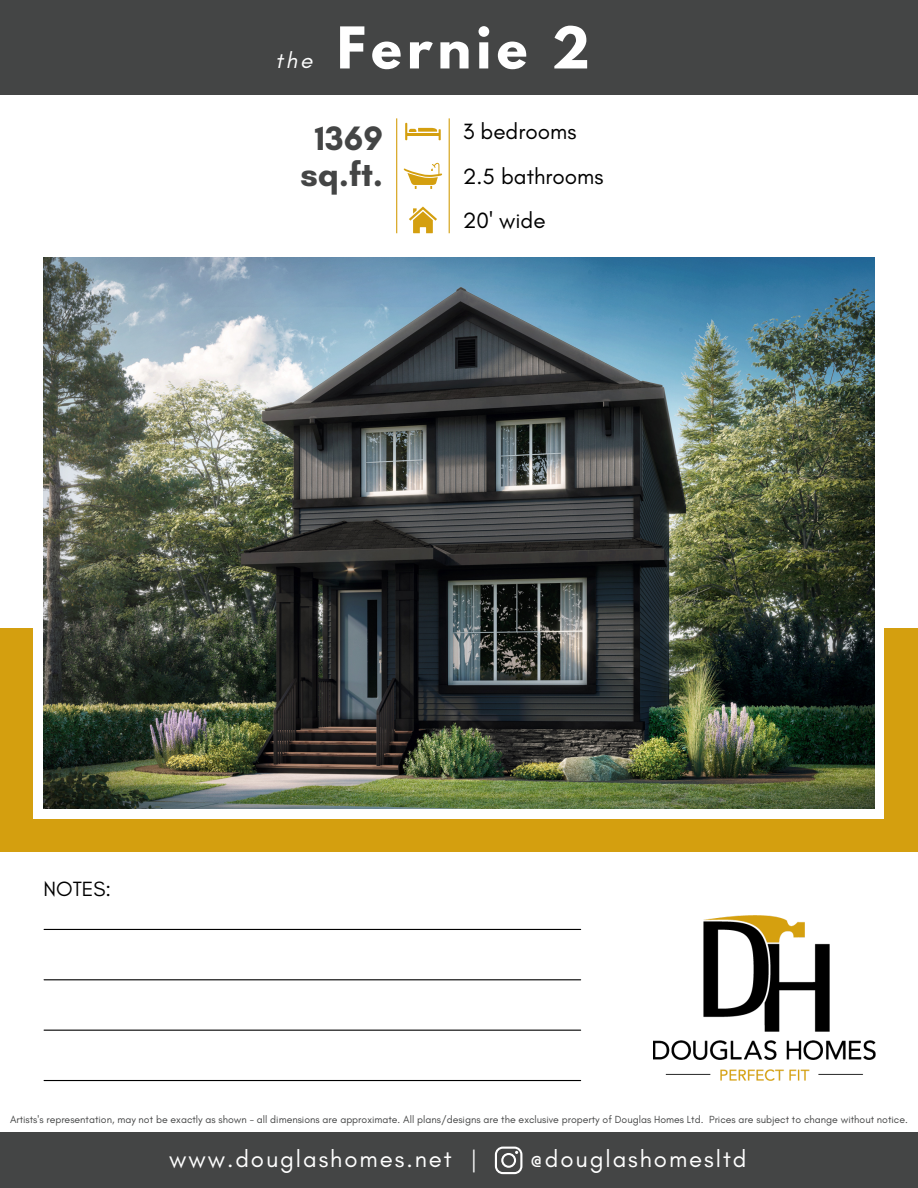
<style>
.page{position:relative;width:918px;height:1188px;background:#fff}
.page>*{position:absolute;margin:0;border:0;box-sizing:border-box;transform-origin:0 0}
.t1{font:700 51px "League Spartan";letter-spacing:.1em;color:#fff}
.t2{font:700 34.5px/36px "Glacial Indifference";color:#444545;text-align:center}
.t3{font:24px "Glacial Indifference";letter-spacing:.08em;color:#fff}
.t4{font:22.5px "Glacial Indifference";color:#000}
.t5{font:italic 22.5px "Glacial Indifference";color:#fff}
.t6{font:21px "Glacial Indifference";color:#000}
.t7{font:10.5px "Glacial Indifference";color:#444545}
</style>
<div class="page">
<div style="left:0;top:628px;width:918px;height:224px;background:#d49f0f"></div>
<div style="left:33px;top:344px;width:851px;height:475px;background:#fff"></div>
<img style="left:44px;top:257px;width:831px;height:552px">
<hr style="left:44px;top:929px;width:537px;height:1px;background:#000">
<hr style="left:44px;top:979px;width:537px;height:1px;background:#000">
<hr style="left:44px;top:1030px;width:537px;height:1px;background:#000">
<hr style="left:44px;top:1080px;width:537px;height:1px;background:#000">
<img style="left:653px;top:916px;width:222px;height:165px">
<div style="left:0;top:0;width:918px;height:94px;background:#444545"></div>
<div style="left:0;top:1133px;width:918px;height:55px;background:#444545"></div>
<svg style="left:495px;top:1147px;width:27px;height:27px"></svg>
<svg style="left:405px;top:123px;width:36px;height:17px"></svg>
<hr style="left:396px;top:118px;width:1px;height:115px;background:#d49f0f">
<svg style="left:409px;top:207px;width:28px;height:26px"></svg>
<svg style="left:404px;top:163px;width:38px;height:26px"></svg>
<hr style="left:449px;top:118px;width:1px;height:115px;background:#d49f0f">
<h4 class="t5" style="left:275px;top:47px;width:38px">the</h4>
<h3 class="t1" style="left:337px;top:23px;width:254px">Fernie 2</h3>
<h3 class="t2" style="left:300px;top:120px;width:84px">1369 sq.ft.</h3>
<p class="t4" style="left:463px;top:118px;width:115px">3 bedrooms</p>
<h3 class="t4" style="left:463px;top:162px;width:142px">2.5 bathrooms</h3>
<p class="t4" style="left:463px;top:207px;width:84px">20' wide</p>
<h2 class="t6" style="left:44px;top:876px;width:69px">NOTES:</h2>
<h3 class="t7" style="left:10px;top:1113px;width:899px">Artists's representation, may not be exactly as shown - all dimensions are approximate. All plans/designs are the exclusive property of Douglas Homes Ltd. Prices are subject to change without notice.</h3>
<p class="t3" style="left:169px;top:1144px;width:310px">www.douglashomes.net |</p>
<p class="t3" style="left:530px;top:1144px;width:218px">@douglashomesltd</p>
</div>
